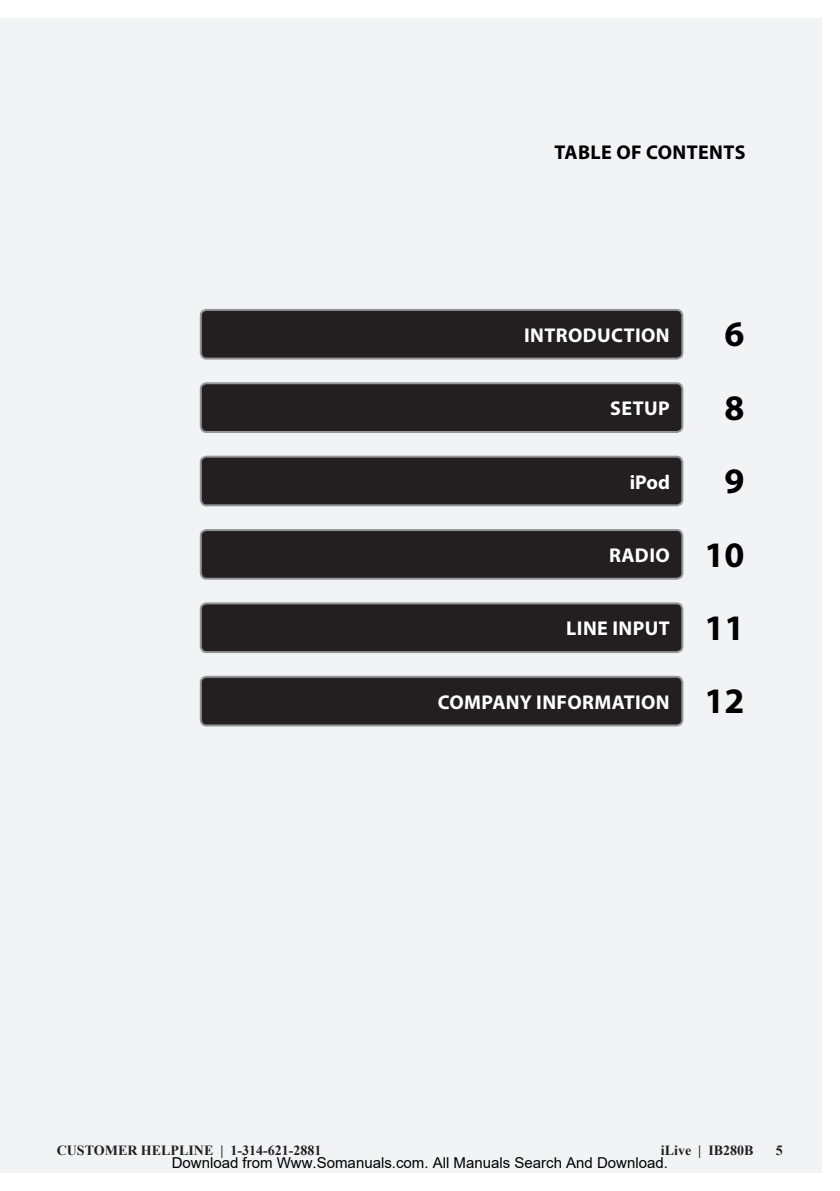
<style>
.page{position:relative;width:840px;height:1191px;background:#fff}
.page>*{position:absolute;margin:0;border:0;box-sizing:border-box;transform-origin:0 0}
.PAGE_HEADER-EVENS{font:700 36px "Myriad Pro";color:#000}
.PAGE_HEADER-EVENS-2{font:700 20px "Myriad Pro";letter-spacing:.02em;color:#fff}
.PAGE_HEADER-EVENS-3{font:700 20px "Myriad Pro";letter-spacing:.02em;color:#000}
.t1{font:15px "Arial";color:#000}
.Page_Numbers-Odds{font:700 14px "Times New Roman";color:#231f20}
</style>
<div class="page">
<div style="left:0;top:18px;width:821px;height:1155px;background:#f2f3f4"></div>
<div style="left:201px;top:310px;width:481px;height:48px;background:#231f20;border-radius:6px"></div>
<div style="left:200px;top:309px;width:483px;height:50px;border:2px solid #939598;border-radius:6px"></div>
<div style="left:201px;top:383px;width:481px;height:49px;background:#231f20;border-radius:6px"></div>
<div style="left:200px;top:382px;width:483px;height:51px;border:2px solid #939598;border-radius:6px"></div>
<div style="left:201px;top:530px;width:481px;height:49px;background:#231f20;border-radius:6px"></div>
<div style="left:200px;top:529px;width:483px;height:51px;border:2px solid #939598;border-radius:6px"></div>
<div style="left:201px;top:677px;width:481px;height:48px;background:#231f20;border-radius:6px"></div>
<div style="left:200px;top:676px;width:483px;height:50px;border:2px solid #939598;border-radius:6px"></div>
<div style="left:201px;top:456px;width:481px;height:49px;background:#231f20;border-radius:6px"></div>
<div style="left:200px;top:455px;width:483px;height:51px;border:2px solid #939598;border-radius:6px"></div>
<div style="left:201px;top:603px;width:481px;height:49px;background:#231f20;border-radius:6px"></div>
<div style="left:200px;top:602px;width:483px;height:51px;border:2px solid #939598;border-radius:6px"></div>
<p class="PAGE_HEADER-EVENS-3" style="left:554px;top:139px;width:192px">TABLE OF CONTENTS</p>
<p class="PAGE_HEADER-EVENS-2" style="left:524px;top:322px;width:147px">INTRODUCTION</p>
<p class="PAGE_HEADER-EVENS" style="left:724px;top:311px;width:21px">6</p>
<p class="PAGE_HEADER-EVENS-2" style="left:610px;top:395px;width:61px">SETUP</p>
<p class="PAGE_HEADER-EVENS" style="left:724px;top:384px;width:21px">8</p>
<p class="PAGE_HEADER-EVENS-2" style="left:629px;top:469px;width:42px">iPod</p>
<p class="PAGE_HEADER-EVENS" style="left:724px;top:457px;width:21px">9</p>
<p class="PAGE_HEADER-EVENS-2" style="left:608px;top:542px;width:62px">RADIO</p>
<p class="PAGE_HEADER-EVENS" style="left:704px;top:531px;width:41px">10</p>
<p class="PAGE_HEADER-EVENS-2" style="left:566px;top:615px;width:105px">LINE INPUT</p>
<p class="PAGE_HEADER-EVENS" style="left:704px;top:604px;width:41px">11</p>
<p class="PAGE_HEADER-EVENS-2" style="left:437px;top:689px;width:233px">COMPANY INFORMATION</p>
<p class="PAGE_HEADER-EVENS" style="left:704px;top:677px;width:41px">12</p>
<p class="Page_Numbers-Odds" style="left:57px;top:1140px;width:266px">CUSTOMER HELPLINE | 1-314-621-2881</p>
<p class="Page_Numbers-Odds" style="left:660px;top:1140px;width:94px">iLive | IB280B</p>
<p class="Page_Numbers-Odds" style="left:775px;top:1140px;width:8px">5</p>
<p class="t1" style="left:172px;top:1154px;width:497px">Download from Www.Somanuals.com. All Manuals Search And Download.</p>
</div>
